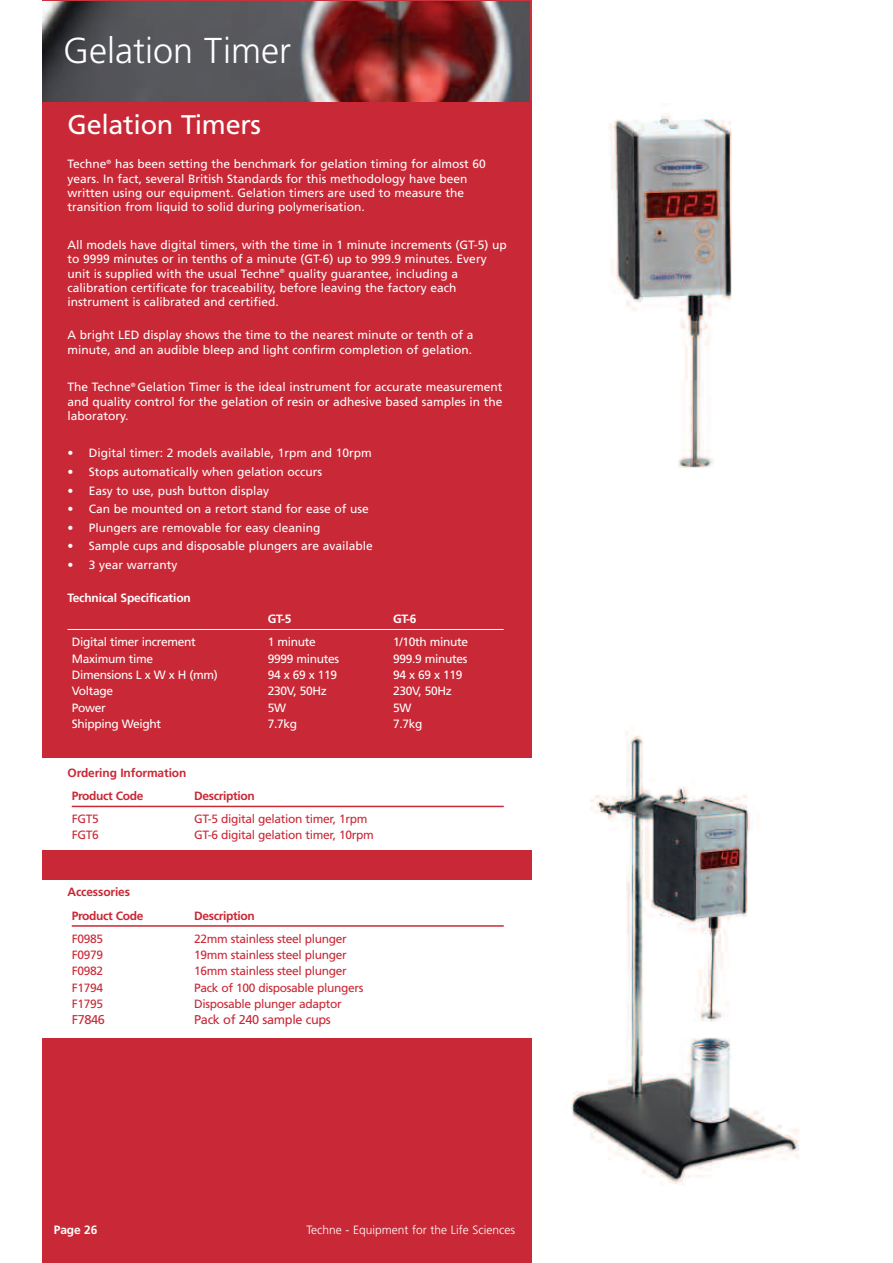
<style>
.page{position:relative;width:893px;height:1263px;background:#fff}
.page>*{position:absolute;margin:0;border:0;box-sizing:border-box;transform-origin:0 0}
.t1{font:300 36px "Frutiger";color:#fff}
.t2{font:27px "Frutiger";letter-spacing:-.01em;color:#fff}
.t3{font:12.75px "Frutiger";letter-spacing:-.03em;color:#c92936}
.t4{font:12px/14.4px "Frutiger";color:#fff}
.t5{font:12px "Frutiger";letter-spacing:-.03em;color:#c92936}
.t6{font:12px "Frutiger";letter-spacing:-.03em;color:#fff}
.t7{font:700 12px/23.5px "Frutiger";letter-spacing:-.01em;color:#c92936}
.t8{font:700 12px "Frutiger";letter-spacing:-.01em;color:#fff}
.t9{font:300 12px "Frutiger";color:#fff}
.t10{font:700 12px "Frutiger";letter-spacing:-.03em;color:#c92936}
</style>
<div class="page">
<div style="left:43px;top:0;width:489px;height:1263px;background:#c92936"></div>
<img style="left:43px;top:1px;width:486px;height:100px">
<div style="left:34px;top:759px;width:509px;height:91px;background:#fff"></div>
<img style="left:609px;top:103px;width:123px;height:365px">
<img style="left:571px;top:731px;width:228px;height:453px">
<div style="left:31px;top:880px;width:509px;height:157px;background:#fff"></div>
<hr style="left:67px;top:629px;width:437px;height:1px;background:#fff">
<hr style="left:72px;top:806px;width:432px;height:1px;background:#c92936">
<hr style="left:72px;top:925px;width:432px;height:2px;background:#c92936">
<p class="t1" style="left:63px;top:36px;width:229px">Gelation Timer</p>
<p class="t2" style="left:67px;top:114px;width:195px">Gelation Timers</p>
<p class="t4" style="left:67px;top:158px;width:420px">Techne<sup>®</sup> has been setting the benchmark for gelation timing for almost 60 years. In fact, several British Standards for this methodology have been written using our equipment. Gelation timers are used to measure the transition from liquid to solid during polymerisation.</p>
<p class="t4" style="left:67px;top:238px;width:441px">All models have digital timers, with the time in 1 minute increments (GT-5) up to 9999 minutes or in tenths of a minute (GT-6) up to 999.9 minutes. Every unit is supplied with the usual Techne<sup>®</sup> quality guarantee, including a calibration certificate for traceability, before leaving the factory each instrument is calibrated and certified.</p>
<p class="t4" style="left:67px;top:329px;width:407px">A bright LED display shows the time to the nearest minute or tenth of a minute, and an audible bleep and light confirm completion of gelation.</p>
<p class="t4" style="left:67px;top:381px;width:437px;text-align:justify">The Techne<sup>®</sup> Gelation Timer is the ideal instrument for accurate measurement and quality control for the gelation of resin or adhesive based samples in the laboratory.</p>
<p class="t4" style="left:67px;top:447px;width:306px">• Digital timer: 2 models available, 1rpm and 10rpm</p>
<p class="t4" style="left:67px;top:465px;width:256px">• Stops automatically when gelation occurs</p>
<p class="t4" style="left:67px;top:484px;width:203px">• Easy to use, push button display</p>
<p class="t4" style="left:67px;top:503px;width:303px">• Can be mounted on a retort stand for ease of use</p>
<p class="t4" style="left:67px;top:521px;width:254px">• Plungers are removable for easy cleaning</p>
<p class="t4" style="left:67px;top:540px;width:307px">• Sample cups and disposable plungers are available</p>
<p class="t4" style="left:67px;top:559px;width:111px">• 3 year warranty</p>
<p class="t8" style="left:67px;top:593px;width:125px">Technical Specification</p>
<p class="t8" style="left:268px;top:614px;width:25px">GT-5</p>
<p class="t8" style="left:393px;top:614px;width:25px">GT-6</p>
<p class="t6" style="left:72px;top:637px;width:125px">Digital timer increment</p>
<p class="t4" style="left:268px;top:636px;width:49px">1 minute</p>
<p class="t6" style="left:393px;top:637px;width:77px">1/10th minute</p>
<p class="t6" style="left:72px;top:653px;width:83px">Maximum time</p>
<p class="t6" style="left:268px;top:653px;width:73px">9999 minutes</p>
<p class="t6" style="left:393px;top:653px;width:76px">999.9 minutes</p>
<p class="t6" style="left:72px;top:670px;width:147px">Dimensions L x W x H (mm)</p>
<p class="t4" style="left:268px;top:668px;width:71px">94 x 69 x 119</p>
<p class="t4" style="left:393px;top:668px;width:71px">94 x 69 x 119</p>
<p class="t6" style="left:72px;top:686px;width:43px">Voltage</p>
<p class="t6" style="left:268px;top:686px;width:60px">230V, 50Hz</p>
<p class="t6" style="left:393px;top:686px;width:60px">230V, 50Hz</p>
<p class="t4" style="left:72px;top:701px;width:35px">Power</p>
<p class="t4" style="left:268px;top:701px;width:20px">5W</p>
<p class="t4" style="left:393px;top:701px;width:20px">5W</p>
<p class="t6" style="left:72px;top:719px;width:91px">Shipping Weight</p>
<p class="t4" style="left:268px;top:718px;width:31px">7.7kg</p>
<p class="t4" style="left:393px;top:718px;width:31px">7.7kg</p>
<p class="t7" style="left:72px;top:762px;width:116px;text-indent:-4px">Ordering Information<br>Product Code</p>
<p class="t10" style="left:194px;top:791px;width:62px">Description</p>
<p class="t5" style="left:72px;top:814px;width:28px">FGT5</p>
<p class="t5" style="left:194px;top:814px;width:175px">GT-5 digital gelation timer, 1rpm</p>
<p class="t5" style="left:72px;top:830px;width:28px">FGT6</p>
<p class="t5" style="left:194px;top:830px;width:181px">GT-6 digital gelation timer, 10rpm</p>
<p class="t7" style="left:72px;top:881px;width:73px;text-indent:-4px">Accessories<br>Product Code</p>
<p class="t10" style="left:194px;top:911px;width:62px">Description</p>
<p class="t5" style="left:72px;top:933px;width:33px">F0985</p>
<p class="t5" style="left:194px;top:933px;width:154px">22mm stainless steel plunger</p>
<p class="t5" style="left:72px;top:950px;width:33px">F0979</p>
<p class="t5" style="left:194px;top:950px;width:154px">19mm stainless steel plunger</p>
<p class="t5" style="left:72px;top:966px;width:33px">F0982</p>
<p class="t5" style="left:194px;top:966px;width:154px">16mm stainless steel plunger</p>
<p class="t5" style="left:72px;top:983px;width:33px">F1794</p>
<p class="t5" style="left:194px;top:983px;width:171px">Pack of 100 disposable plungers</p>
<p class="t5" style="left:72px;top:999px;width:33px">F1795</p>
<p class="t5" style="left:194px;top:999px;width:149px">Disposable plunger adaptor</p>
<p class="t3" style="left:72px;top:1015px;width:35px">F7846</p>
<p class="t3" style="left:194px;top:1015px;width:138px">Pack of 240 sample cups</p>
<p class="t8" style="left:54px;top:1225px;width:45px">Page 26</p>
<p class="t9" style="left:306px;top:1225px;width:210px">Techne - Equipment for the Life Sciences</p>
</div>
